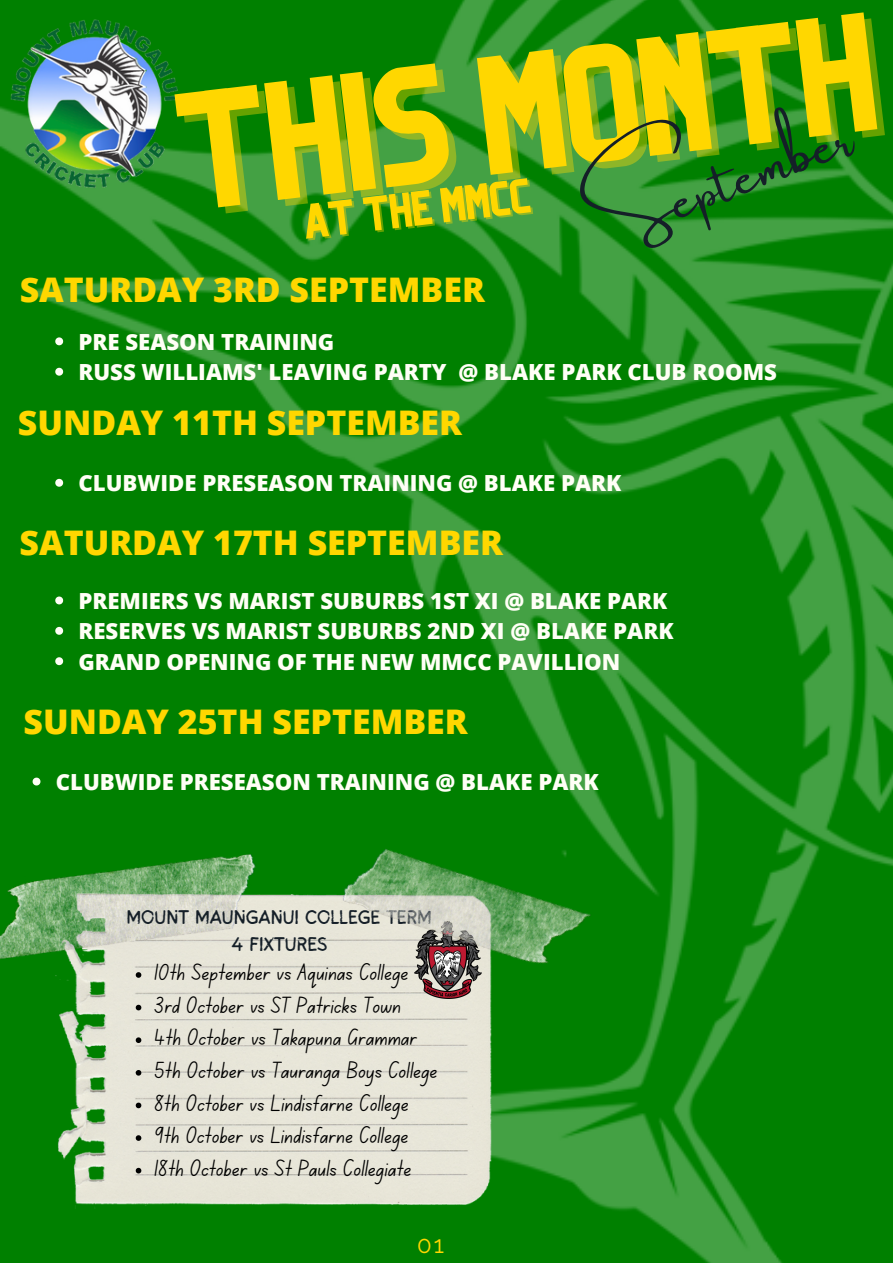
<style>
.page{position:relative;width:893px;height:1264px;background:#fff}
.page>*{position:absolute;margin:0;border:0;box-sizing:border-box;transform-origin:0 0}
.t1{font:155.1px "Organic";color:#ffd700}
.t2{font:52.95px "Amsterdam One";color:#151f28}
.t3{font:45.15px "Organic";color:#ffd700}
.t4{font:800 33.9px "Open Sans";color:#ffd700}
.t5{font:24px "Raleway";color:#ffd700}
.t6{font:23.55px/32.5px "Canva School Font";color:#000}
.t7{font:800 22.2px/30.3px "Open Sans";color:#fffff6}
.t8{font:19.8px/27px "Sigher";color:#151f28;text-align:center}
</style>
<div class="page">
<img style="left:0;top:0;width:892px;height:1262px">
<img style="left:0;top:0;width:211px;height:269px">
<img style="left:56px;top:891px;width:439px;height:317px">
<img style="left:0;top:853px;width:257px;height:106px">
<img style="left:334px;top:807px;width:260px;height:198px">
<svg style="left:55px;top:596px;width:8px;height:8px"></svg>
<svg style="left:55px;top:627px;width:8px;height:7px"></svg>
<svg style="left:55px;top:657px;width:8px;height:8px"></svg>
<svg style="left:55px;top:337px;width:8px;height:8px"></svg>
<svg style="left:55px;top:368px;width:8px;height:7px"></svg>
<svg style="left:33px;top:777px;width:7px;height:8px"></svg>
<svg style="left:55px;top:479px;width:8px;height:7px"></svg>
<svg style="left:136px;top:972px;width:5px;height:5px"></svg>
<svg style="left:136px;top:1004px;width:5px;height:6px"></svg>
<svg style="left:136px;top:1037px;width:5px;height:6px"></svg>
<svg style="left:136px;top:1069px;width:5px;height:6px"></svg>
<svg style="left:136px;top:1102px;width:5px;height:6px"></svg>
<svg style="left:136px;top:1135px;width:5px;height:5px"></svg>
<svg style="left:136px;top:1167px;width:5px;height:6px"></svg>
<h1 class="t1" style="left:174px;top:97px;width:703px;rotate:-7deg">THIS MONTH</h1>
<h2 class="t2" style="left:583px;top:206px;width:276px;rotate:-21deg">September</h2>
<h3 class="t3" style="left:302px;top:206px;width:230px;rotate:-7deg">AT THE MMCC</h3>
<h3 class="t4" style="left:20px;top:266px;width:466px">SATURDAY 3RD SEPTEMBER</h3>
<p class="t7" style="left:78px;top:326px;width:700px">PRE SEASON TRAINING<br>RUSS WILLIAMS' LEAVING PARTY @ BLAKE PARK CLUB ROOMS</p>
<h3 class="t4" style="left:18px;top:399px;width:445px">SUNDAY 11TH SEPTEMBER</h3>
<p class="t7" style="left:78px;top:467px;width:544px">CLUBWIDE PRESEASON TRAINING @ BLAKE PARK</p>
<h3 class="t4" style="left:20px;top:519px;width:485px">SATURDAY 17TH SEPTEMBER</h3>
<p class="t7" style="left:78px;top:585px;width:596px">PREMIERS VS MARIST SUBURBS 1ST XI @ BLAKE PARK<br>RESERVES VS MARIST SUBURBS 2ND XI @ BLAKE PARK<br>GRAND OPENING OF THE NEW MMCC PAVILLION</p>
<h3 class="t4" style="left:24px;top:697px;width:445px">SUNDAY 25TH SEPTEMBER</h3>
<p class="t7" style="left:56px;top:766px;width:544px">CLUBWIDE PRESEASON TRAINING @ BLAKE PARK</p>
<p class="t8" style="left:126px;top:905px;width:307px">MOUNT MAUNGANUI COLLEGE TERM<br>4 FIXTURES</p>
<p class="t6" style="left:154px;top:958px;width:284px">10th September vs Aquinas College 3rd October vs ST Patricks Town<br>4th October vs Takapuna Grammar 5th October vs Tauranga Boys College 8th October vs Lindisfarne College 9th October vs Lindisfarne College 18th October vs St Pauls Collegiate</p>
<p class="t5" style="left:417px;top:1229px;width:28px">01</p>
</div>
